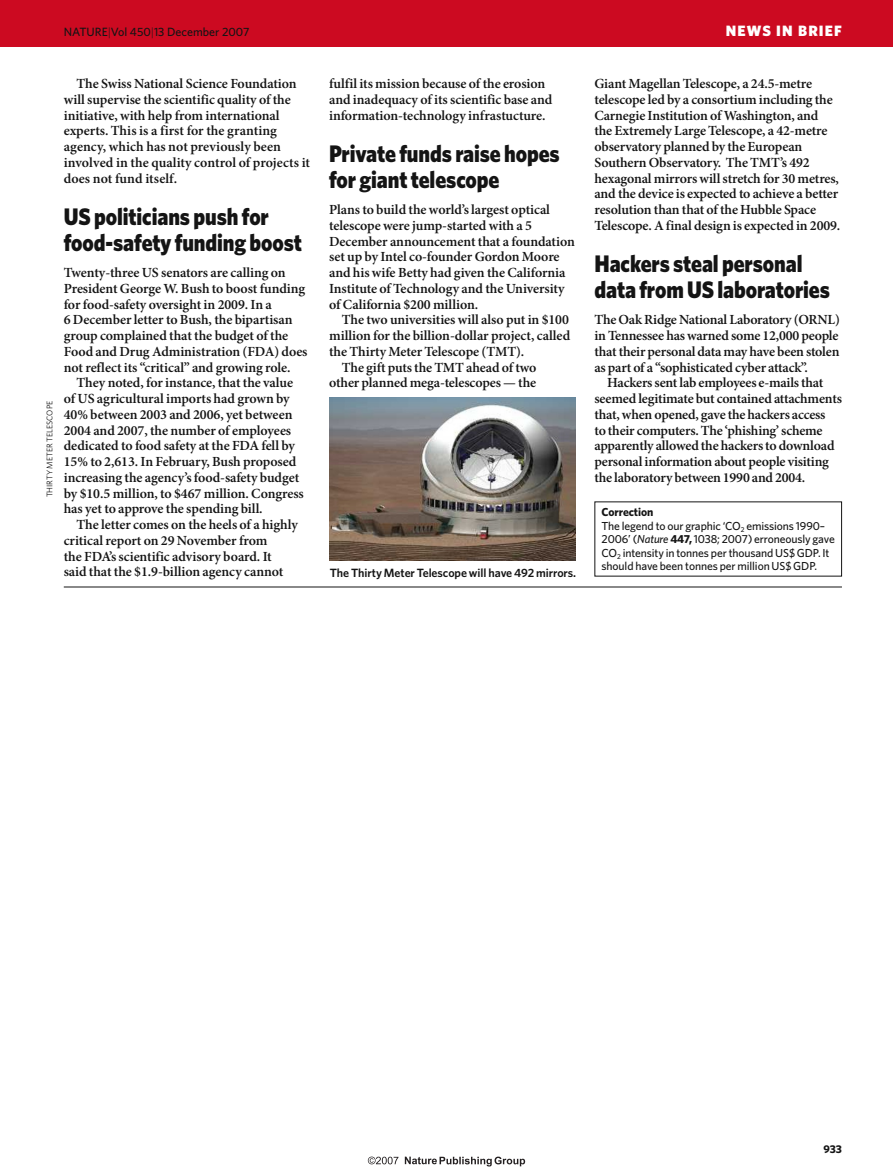
<style>
.page{position:relative;width:893px;height:1174px;background:#fff}
.page>*{position:absolute;margin:0;border:0;box-sizing:border-box;transform-origin:0 0}
.t1{font:900 24px/26.2px "Whitney";letter-spacing:-.005em;color:#141414;scale:.9 1}
.t2{font:900 15px "Whitney";letter-spacing:.075em;color:#fff}
.t3{font:600 13.95px/15.8px "Minion Pro";letter-spacing:-.005em;color:#141414}
.t4{font:600 12px "Whitney";letter-spacing:-.005em;color:#141414}
.t5{font:500 12px "Whitney";color:#141414}
.t6{font:500 11.7px/13.5px "Whitney";letter-spacing:-.01em;color:#141414}
.t7{font:700 11.25px "Whitney";color:#141414}
.t8{font:8.25px "Whitney";color:#141414}
.s1{font-weight:300}
.s2{font-weight:700}
.s3{font-style:italic}
</style>
<div class="page">
<img style="left:329px;top:398px;width:247px;height:162px">
<div style="left:0;top:0;width:893px;height:47px;background:#cc0a21"></div>
<hr style="left:64px;top:587px;width:778px;height:1px;background:#141414">
<svg style="left:405px;top:1156px;width:120px;height:10px"></svg>
<svg style="left:368px;top:1156px;width:30px;height:8px"></svg>
<p class="t5" style="left:64px;top:27px;width:187px">NATURE<span class="s1">|</span>Vol 450<span class="s1">|</span>13 December 2007</p>
<p class="t2" style="left:726px;top:25px;width:118px">NEWS IN BRIEF</p>
<p class="t8" style="left:47px;top:497px;width:98px;rotate:-90deg">THIRTY METER TELESCOPE</p>
<p class="t3" style="left:64px;top:77px;width:248px;text-indent:13px">The Swiss National Science Foundation will supervise the scientific quality of the initiative, with help from international experts. This is a first for the granting agency, which has not previously been involved in the quality control of projects it does not fund itself.</p>
<h1 class="t1" style="left:64px;top:205px;width:266px">US politicians push for food-safety funding boost</h1>
<p class="t3" style="left:64px;top:266px;width:245px">Twenty-three US senators are calling on President George W. Bush to boost funding for food-safety oversight in 2009. In a<br>6 December letter to Bush, the bipartisan group complained that the budget of the Food and Drug Administration (FDA) does not reflect its “critical” and growing role.</p>
<p class="t3" style="left:64px;top:376px;width:242px;text-indent:13px">They noted, for instance, that the value of US agricultural imports had grown by 40% between 2003 and 2006, yet between 2004 and 2007, the number of employees dedicated to food safety at the FDA fell by 15% to 2,613. In February, Bush proposed increasing the agency’s food-safety budget by $10.5 million, to $467 million. Congress has yet to approve the spending bill.</p>
<p class="t3" style="left:64px;top:518px;width:236px;text-indent:13px">The letter comes on the heels of a highly critical report on 29 November from<br>the FDA’s scientific advisory board. It said that the $1.9-billion agency cannot</p>
<p class="t3" style="left:329px;top:77px;width:225px">fulfil its mission because of the erosion and inadequacy of its scientific base and information-technology infrastucture.</p>
<h1 class="t1" style="left:329px;top:142px;width:258px">Private funds raise hopes for giant telescope</h1>
<p class="t3" style="left:329px;top:203px;width:247px">Plans to build the world’s largest optical telescope were jump-started with a 5<br>December announcement that a foundation set up by Intel co-founder Gordon Moore and his wife Betty had given the California Institute of Technology and the University of California $200 million.</p>
<p class="t3" style="left:342px;top:313px;width:229px">The two universities will also put in $100</p>
<p class="t3" style="left:329px;top:329px;width:243px">million for the billion-dollar project, called</p>
<p class="t3" style="left:329px;top:345px;width:197px">the Thirty Meter Telescope (TMT).</p>
<p class="t3" style="left:342px;top:360px;width:196px">The gift puts the TMT ahead of two</p>
<p class="t3" style="left:329px;top:376px;width:209px">other planned mega-telescopes — the</p>
<p class="t4" style="left:330px;top:568px;width:248px">The Thirty Meter Telescope will have 492 mirrors.</p>
<p class="t3" style="left:594px;top:77px;width:247px">Giant Magellan Telescope, a 24.5-metre telescope led by a consortium including the Carnegie Institution of Washington, and<br>the Extremely Large Telescope, a 42-metre observatory planned by the European Southern Observatory. The TMT’s 492 hexagonal mirrors will stretch for 30 metres, and the device is expected to achieve a better resolution than that of the Hubble Space Telescope. A final design is expected in 2009.</p>
<h1 class="t1" style="left:594px;top:252px;width:263px">Hackers steal personal data from US laboratories</h1>
<p class="t3" style="left:594px;top:313px;width:247px;text-align:justify">The Oak Ridge National Laboratory (ORNL) in Tennessee has warned some 12,000 people that their personal data may have been stolen as part of a “sophisticated cyber attack”.</p>
<p class="t3" style="left:594px;top:376px;width:249px;text-indent:13px">Hackers sent lab employees e-mails that seemed legitimate but contained attachments that, when opened, gave the hackers access<br>to their computers. The ‘phishing’ scheme apparently allowed the hackers to download personal information about people visiting the laboratory between 1990 and 2004.</p>
<p class="t6" style="left:602px;top:506px;width:235px"><span class="s2">Correction<br></span>The legend to our graphic ‘CO<sub>2</sub> emissions 1990– 2006’ (<span class="s3">Nature</span> <span class="s2">447,</span> 1038; 2007) erroneously gave CO<sub>2</sub> intensity in tonnes per thousand US$ GDP. It should have been tonnes per million US$ GDP.</p>
<p class="t7" style="left:823px;top:1144px;width:20px">933</p>
</div>
